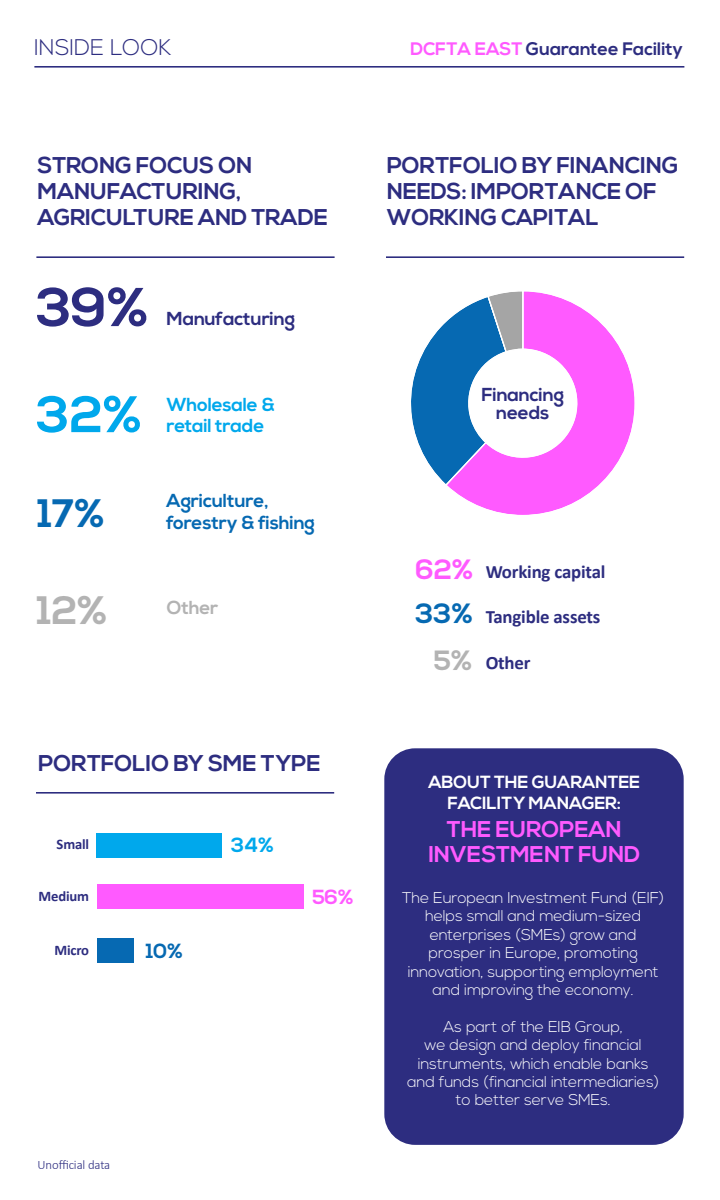
<style>
.page{position:relative;width:720px;height:1200px;background:#fff}
.page>*{position:absolute;margin:0;border:0;box-sizing:border-box;transform-origin:0 0}
.t1{font:700 54.4px "Nexa";color:#2d2d80}
.t2{font:700 51.2px "Nexa";color:#00a8ec}
.t3{font:700 39.6px "Nexa";color:#0669b2}
.t4{font:700 39.6px "Nexa";color:#b3b3b3}
.t5{font:700 27.84px "Nexa";color:#ff5aff}
.t6{font:700 22.8px/25.6px "Nexa";letter-spacing:-.01em;color:#2d2d80}
.t7{font:700 22.8px/25.6px "Nexa";letter-spacing:-.01em;color:#ff5aff;text-align:center}
.t8{font:300 22.64px "Nexa";color:#2d2d80}
.t9{font:700 20.4px "Nexa";color:#00a8ec}
.t10{font:700 20.4px "Nexa";color:#ff5aff}
.t11{font:700 20.4px "Nexa";color:#0669b2}
.t12{font:700 18.88px "Calibri";letter-spacing:-.01em;color:#2d2d80}
.t13{font:700 18.8px "Nexa";letter-spacing:-.01em;color:#0669b2}
.t14{font:700 18.8px/17.6px "Nexa";letter-spacing:-.01em;color:#2d2d80;text-align:center}
.t15{font:700 18.8px/21.6px "Nexa";letter-spacing:-.01em;color:#00a8ec}
.t16{font:700 18.8px "Nexa";letter-spacing:-.01em;color:#b3b3b3}
.t17{font:700 18.12px "Nexa";color:#2d2d80}
.t18{font:700 17.6px/21.2px "Nexa";letter-spacing:-.01em;color:#fff;text-align:center}
.t19{font:300 15.6px/18.4px "Nexa";letter-spacing:-.01em;color:#fff;text-align:center}
.t20{font:700 14.64px "Calibri";letter-spacing:-.01em;color:#2d2d80}
.t21{font:300 12.8px "Calibri";letter-spacing:-.01em;color:#2d2d80}
.s1{color:#ff5aff}
.s2{font-family:"Nexa";font-size:27.84px;color:#0669b2}
.s3{font-family:"Nexa";font-size:27.84px;color:#b3b3b3}
</style>
<div class="page">
<div style="left:385px;top:749px;width:298px;height:395px;background:#2d2d80;border-radius:30px"></div>
<div style="left:384px;top:748px;width:300px;height:397px;border:2px solid #2d2d80;border-radius:30px"></div>
<hr style="left:36px;top:256px;width:299px;height:2px;background:#2d2d80">
<hr style="left:36px;top:792px;width:298px;height:2px;background:#2d2d80">
<hr style="left:386px;top:256px;width:298px;height:2px;background:#2d2d80">
<hr style="left:34px;top:66px;width:650px;height:2px;background:#2d2d80">
<svg style="left:449px;top:291px;width:186px;height:224px"></svg>
<svg style="left:411px;top:291px;width:113px;height:196px"></svg>
<div style="left:97px;top:938px;width:37px;height:25px;background:#0669b2"></div>
<div style="left:97px;top:884px;width:206px;height:25px;background:#ff5aff"></div>
<div style="left:97px;top:833px;width:125px;height:25px;background:#00a8ec"></div>
<h3 class="t8" style="left:34px;top:34px;width:139px">INSIDE LOOK</h3>
<p class="t17" style="left:410px;top:38px;width:274px"><span class="s1">DCFTA EAST</span> Guarantee Facility</p>
<h3 class="t6" style="left:38px;top:154px;width:292px">STRONG FOCUS ON<br>MANUFACTURING,<br>AGRICULTURE AND TRADE</h3>
<h1 class="t1" style="left:36px;top:276px;width:114px">39%</h1>
<p class="t14" style="left:166px;top:310px;width:130px">Manufacturing</p>
<h2 class="t2" style="left:36px;top:385px;width:107px">32%</h2>
<p class="t15" style="left:166px;top:394px;width:110px">Wholesale &amp; retail trade</p>
<h3 class="t3" style="left:38px;top:490px;width:69px">17%</h3>
<p class="t13" style="left:166px;top:490px;width:104px">Agriculture,</p>
<p class="t13" style="left:166px;top:512px;width:150px">forestry &amp; fishing</p>
<h3 class="t4" style="left:37px;top:588px;width:72px">12%</h3>
<p class="t16" style="left:167px;top:596px;width:53px">Other</p>
<h3 class="t6" style="left:387px;top:154px;width:293px">PORTFOLIO BY FINANCING<br>NEEDS: IMPORTANCE OF<br>WORKING CAPITAL</h3>
<p class="t14" style="left:482px;top:387px;width:84px">Financing needs</p>
<h3 class="t5" style="left:416px;top:553px;width:59px">62%</h3>
<p class="t12" style="left:416px;top:603px;width:186px"><span class="s2">33%</span> Tangible assets</p>
<p class="t12" style="left:434px;top:649px;width:98px"><span class="s3">5%</span> Other</p>
<p class="t12" style="left:486px;top:558px;width:121px">Working capital</p>
<h3 class="t6" style="left:38px;top:752px;width:284px">PORTFOLIO BY SME TYPE</h3>
<p class="t20" style="left:57px;top:834px;width:34px">Small</p>
<h3 class="t9" style="left:231px;top:833px;width:44px">34%</h3>
<p class="t20" style="left:39px;top:885px;width:52px">Medium</p>
<h3 class="t10" style="left:312px;top:885px;width:43px">56%</h3>
<p class="t20" style="left:54px;top:940px;width:36px">Micro</p>
<h3 class="t11" style="left:146px;top:940px;width:39px">10%</h3>
<p class="t21" style="left:38px;top:1156px;width:74px">Unofficial data</p>
<p class="t18" style="left:429px;top:772px;width:213px">ABOUT THE GUARANTEE<br>FACILITY MANAGER:</p>
<h3 class="t7" style="left:428px;top:817px;width:213px">THE EUROPEAN<br>INVESTMENT FUND</h3>
<p class="t19" style="left:402px;top:889px;width:264px">The European Investment Fund (EIF) helps small and medium-sized enterprises (SMEs) grow and prosper in Europe, promoting innovation, supporting employment and improving the economy.</p>
<p class="t19" style="left:407px;top:1018px;width:253px">As part of the EIB Group,<br>we design and deploy financial instruments, which enable banks and funds (financial intermediaries) to better serve SMEs.</p>
</div>
